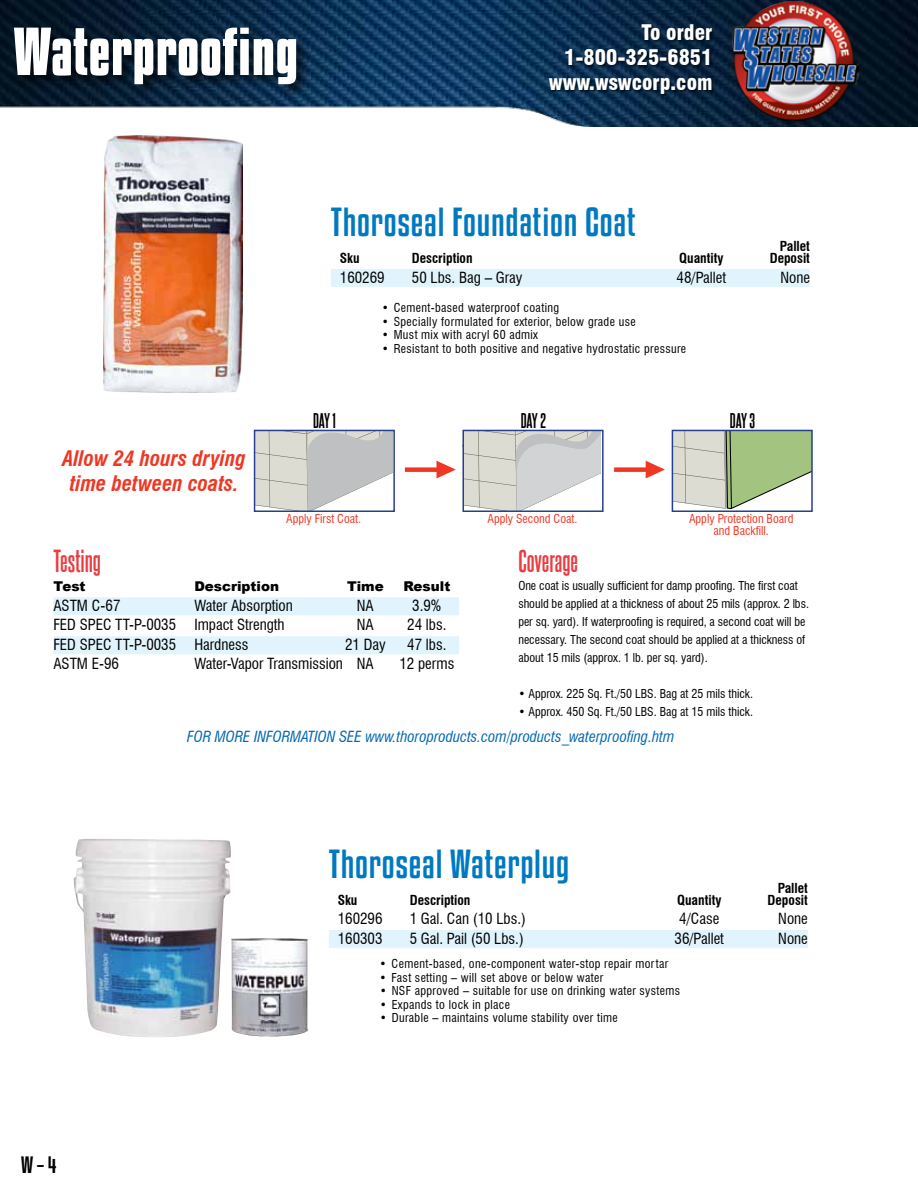
<style>
.page{position:relative;width:918px;height:1188px;background:#fff}
.page>*{position:absolute;margin:0;border:0;box-sizing:border-box;transform-origin:0 0}
.t1{font:700 60px "Kenyan Coffee Rg";color:#fff}
.t2{font:36px "Kenyan Coffee Rg";letter-spacing:.02em;color:#0079c1}
.t3{font:700 27px "Steelfish Rg";color:#e93d42}
.t4{font:900 condensed 21px/25.2px "Swiss 721 BT";color:#fff;text-align:right}
.t5{font:italic 700 condensed 21px/25px "Swiss 721 BT";color:#ee3824;text-align:center}
.t6{font:21px "Kenyan Coffee Rg";color:#000}
.t7{font:700 18px "Steelfish Rg";letter-spacing:-.025em;color:#000}
.t8{font:condensed 15px "Swiss 721 BT";color:#000}
.t9{font:italic condensed 15px "Swiss 721 BT";color:#0067b1}
.t10{font:700 condensed 13.5px "Swiss 721 BT";color:#000}
.t11{font:900 13.5px "Arial";color:#000}
.t12{font:condensed 12px "Swiss 721 BT";letter-spacing:.03em;color:#000}
.t13{font:condensed 12px/18px "Swiss 721 BT";color:#000}
.t14{font:condensed 12px/12px "Swiss 721 BT";color:#ee3824;text-align:center}
</style>
<div class="page">
<img style="left:0;top:0;width:918px;height:126px">
<div style="left:11px;top:25px;width:298px;height:73px;background:#000;opacity:.6"></div>
<div style="left:548px;top:24px;width:167px;height:72px;background:#000;opacity:.6"></div>
<img style="left:732px;top:0;width:126px;height:126px">
<img style="left:103px;top:135px;width:140px;height:258px">
<img style="left:73px;top:839px;width:158px;height:198px">
<div style="left:331px;top:269px;width:479px;height:18px;background:#e1f4fd"></div>
<div style="left:329px;top:930px;width:479px;height:18px;background:#e1f4fd"></div>
<img style="left:231px;top:938px;width:78px;height:99px">
<div style="left:53px;top:597px;width:406px;height:18px;background:#e1f4fd"></div>
<div style="left:53px;top:636px;width:406px;height:18px;background:#e1f4fd"></div>
<svg style="left:257px;top:433px;width:135px;height:76px;background:#d1d1cf"></svg>
<div style="left:254px;top:430px;width:141px;height:82px;border:2px solid #25408f"></div>
<svg style="left:465px;top:433px;width:136px;height:76px;background:#d9d9d5"></svg>
<div style="left:462px;top:430px;width:142px;height:82px;border:2px solid #25408f"></div>
<svg style="left:675px;top:433px;width:135px;height:76px"></svg>
<div style="left:672px;top:430px;width:141px;height:82px;border:2px solid #25408f"></div>
<div style="left:405px;top:467px;width:42px;height:5px;background:#ee3824"></div>
<svg style="left:436px;top:461px;width:20px;height:17px"></svg>
<div style="left:614px;top:467px;width:42px;height:5px;background:#ee3824"></div>
<svg style="left:646px;top:461px;width:19px;height:17px"></svg>
<h1 class="t1" style="left:14px;top:15px;width:287px">Waterproofing</h1>
<h3 class="t4" style="left:549px;top:20px;width:165px">To order<br>1-800-325-6851 www.wswcorp.com</h3>
<h3 class="t5" style="left:62px;top:446px;width:185px">Allow 24 hours drying time between coats.</h3>
<h2 class="t2" style="left:331px;top:201px;width:306px">Thoroseal Foundation Coat</h2>
<p class="t10" style="left:780px;top:238px;width:32px">Pallet</p>
<p class="t10" style="left:340px;top:250px;width:21px">Sku</p>
<p class="t10" style="left:412px;top:250px;width:62px">Description</p>
<p class="t10" style="left:679px;top:250px;width:46px">Quantity</p>
<p class="t10" style="left:770px;top:250px;width:42px">Deposit</p>
<p class="t8" style="left:340px;top:268px;width:46px">160269</p>
<p class="t8" style="left:412px;top:268px;width:112px">50 Lbs. Bag – Gray</p>
<p class="t8" style="left:677px;top:268px;width:51px">48/Pallet</p>
<p class="t8" style="left:780px;top:268px;width:31px">None</p>
<p class="t12" style="left:382px;top:301px;width:179px">• Cement-based waterproof coating</p>
<p class="t12" style="left:382px;top:314px;width:255px">• Specially formulated for exterior, below grade use</p>
<p class="t12" style="left:382px;top:328px;width:158px">• Must mix with acryl 60 admix</p>
<p class="t12" style="left:382px;top:341px;width:306px">• Resistant to both positive and negative hydrostatic pressure</p>
<h3 class="t7" style="left:313px;top:409px;width:24px">DAY 1</h3>
<h3 class="t7" style="left:521px;top:409px;width:27px">DAY 2</h3>
<h3 class="t7" style="left:730px;top:409px;width:27px">DAY 3</h3>
<p class="t14" style="left:286px;top:513px;width:76px">Apply First Coat.</p>
<p class="t14" style="left:488px;top:513px;width:91px">Apply Second Coat.</p>
<p class="t14" style="left:689px;top:513px;width:106px">Apply Protection Board and Backfill.</p>
<h3 class="t3" style="left:518px;top:544px;width:61px">Coverage</h3>
<p class="t13" style="left:518px;top:577px;width:292px">One coat is usually sufficient for damp proofing. The first coat should be applied at a thickness of about 25 mils (approx. 2 lbs. per sq. yard). If waterproofing is required, a second coat will be necessary. The second coat should be applied at a thickness of about 15 mils (approx. 1 lb. per sq. yard).</p>
<p class="t13" style="left:518px;top:685px;width:236px">• Approx. 225 Sq. Ft./50 LBS. Bag at 25 mils thick.</p>
<p class="t13" style="left:518px;top:703px;width:236px">• Approx. 450 Sq. Ft./50 LBS. Bag at 15 mils thick.</p>
<p class="t9" style="left:187px;top:727px;width:489px">FOR MORE INFORMATION SEE www.thoroproducts.com/products_waterproofing.htm</p>
<h3 class="t3" style="left:53px;top:544px;width:49px">Testing</h3>
<p class="t11" style="left:53px;top:577px;width:34px">Test</p>
<p class="t11" style="left:194px;top:577px;width:86px">Description</p>
<p class="t11" style="left:347px;top:577px;width:38px">Time</p>
<p class="t11" style="left:403px;top:577px;width:48px">Result</p>
<p class="t8" style="left:53px;top:597px;width:69px">ASTM C-67</p>
<p class="t8" style="left:194px;top:597px;width:100px">Water Absorption</p>
<p class="t8" style="left:357px;top:597px;width:18px">NA</p>
<p class="t8" style="left:412px;top:597px;width:31px">3.9%</p>
<p class="t8" style="left:53px;top:616px;width:233px">FED SPEC TT-P-0035 Impact Strength</p>
<p class="t8" style="left:357px;top:616px;width:18px">NA</p>
<p class="t8" style="left:407px;top:616px;width:41px">24 lbs.</p>
<p class="t8" style="left:53px;top:636px;width:196px">FED SPEC TT-P-0035 Hardness</p>
<p class="t8" style="left:345px;top:636px;width:42px">21 Day</p>
<p class="t8" style="left:407px;top:636px;width:41px">47 lbs.</p>
<p class="t8" style="left:53px;top:655px;width:67px">ASTM E-96</p>
<p class="t8" style="left:194px;top:655px;width:181px">Water-Vapor Transmission NA</p>
<p class="t8" style="left:399px;top:655px;width:56px">12 perms</p>
<h3 class="t6" style="left:21px;top:1152px;width:37px">W – 4</h3>
<h2 class="t2" style="left:329px;top:842px;width:242px">Thoroseal Waterplug</h2>
<p class="t10" style="left:778px;top:880px;width:32px">Pallet</p>
<p class="t10" style="left:338px;top:892px;width:21px">Sku</p>
<p class="t10" style="left:410px;top:892px;width:62px">Description</p>
<p class="t10" style="left:677px;top:892px;width:46px">Quantity</p>
<p class="t10" style="left:768px;top:892px;width:42px">Deposit</p>
<p class="t8" style="left:338px;top:910px;width:46px">160296</p>
<p class="t8" style="left:410px;top:910px;width:118px">1 Gal. Can (10 Lbs.)</p>
<p class="t8" style="left:679px;top:910px;width:42px">4/Case</p>
<p class="t8" style="left:778px;top:910px;width:31px">None</p>
<p class="t8" style="left:338px;top:929px;width:46px">160303</p>
<p class="t8" style="left:410px;top:929px;width:116px">5 Gal. Pail (50 Lbs.)</p>
<p class="t8" style="left:675px;top:929px;width:51px">36/Pallet</p>
<p class="t8" style="left:778px;top:929px;width:31px">None</p>
<p class="t12" style="left:380px;top:957px;width:290px">• Cement-based, one-component water-stop repair mortar</p>
<p class="t12" style="left:380px;top:970px;width:225px">• Fast setting – will set above or below water</p>
<p class="t12" style="left:380px;top:984px;width:302px">• NSF approved – suitable for use on drinking water systems</p>
<p class="t12" style="left:380px;top:997px;width:132px">• Expands to lock in place</p>
<p class="t12" style="left:380px;top:1011px;width:240px">• Durable – maintains volume stability over time</p>
</div>
